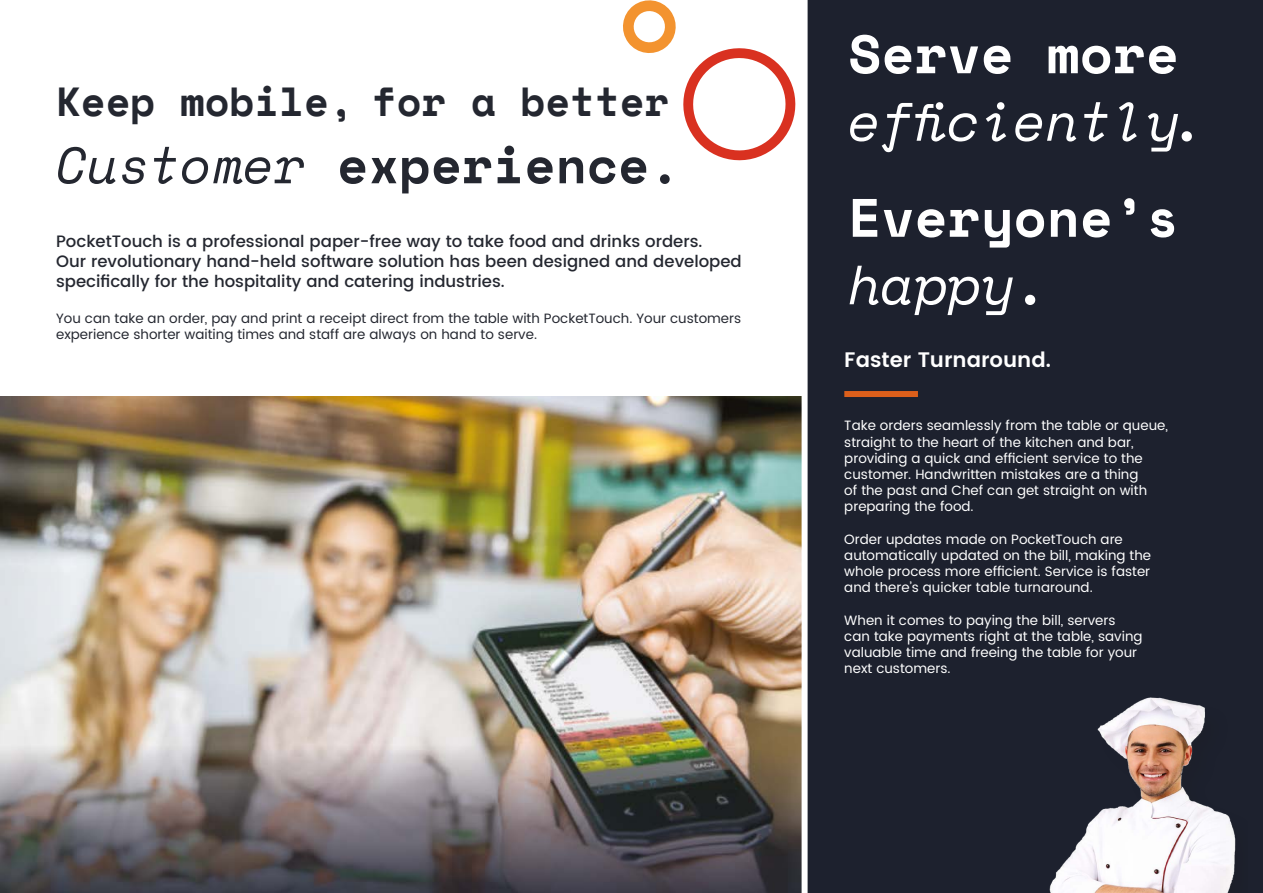
<style>
.page{position:relative;width:1263px;height:893px;background:#fff}
.page>*{position:absolute;margin:0;border:0;box-sizing:border-box;transform-origin:0 0}
.t1{font:italic 54px/67.5px "Space Mono";color:#fff}
.t2{font:700 54px/67.5px "Space Mono";color:#fff}
.t3{font:700 51px "Space Mono";color:#242730}
.t4{font:700 40.5px "Space Mono";color:#242730}
.t5{font:600 21px "Poppins";color:#fff}
.t6{font:500 16.5px/19.8px "Poppins";color:#242730}
.t7{font:13.5px/16.2px "Poppins";color:#fff}
.t8{font:13.5px/16.2px "Poppins";color:#242730}
.s1{font-weight:400;font-style:italic}
.s2{font-weight:700;font-style:normal}
</style>
<div class="page">
<img style="left:0;top:397px;width:801px;height:496px">
<div style="left:807px;top:0;width:456px;height:893px;background:#1d212e"></div>
<div style="left:844px;top:391px;width:74px;height:6px;background:#dc5f1b"></div>
<svg style="left:623px;top:0;width:185px;height:176px"></svg>
<div style="left:801px;top:0;width:6px;height:893px;background:#fff"></div>
<img style="left:1049px;top:697px;width:187px;height:196px">
<h3 class="t4" style="left:56px;top:70px;width:615px">Keep mobile, for a better</h3>
<h2 class="t3" style="left:56px;top:126px;width:626px"><span class="s1">Customer</span> experience.</h2>
<p class="t6" style="left:56px;top:232px;width:687px">PocketTouch is a professional paper-free way to take food and drinks orders.<br>Our revolutionary hand-held software solution has been designed and developed specifically for the hospitality and catering industries.</p>
<p class="t8" style="left:56px;top:310px;width:687px">You can take an order, pay and print a receipt direct from the table with PocketTouch. Your customers experience shorter waiting times and staff are always on hand to serve.</p>
<h1 class="t1" style="left:848px;top:18px;width:356px"><span class="s2">Serve more </span>efficiently<span class="s2">.</span></h1>
<h1 class="t2" style="left:848px;top:182px;width:332px">Everyone’s <span class="s1">happy</span>.</h1>
<h3 class="t5" style="left:844px;top:344px;width:208px">Faster Turnaround.</h3>
<p class="t7" style="left:844px;top:418px;width:325px">Take orders seamlessly from the table or queue, straight to the heart of the kitchen and bar, providing a quick and efficient service to the customer. Handwritten mistakes are a thing<br>of the past and Chef can get straight on with preparing the food.</p>
<p class="t7" style="left:844px;top:531px;width:308px">Order updates made on PocketTouch are automatically updated on the bill, making the whole process more efficient. Service is faster and there’s quicker table turnaround.</p>
<p class="t7" style="left:844px;top:612px;width:300px">When it comes to paying the bill, servers can take payments right at the table, saving valuable time and freeing the table for your next customers.</p>
</div>
